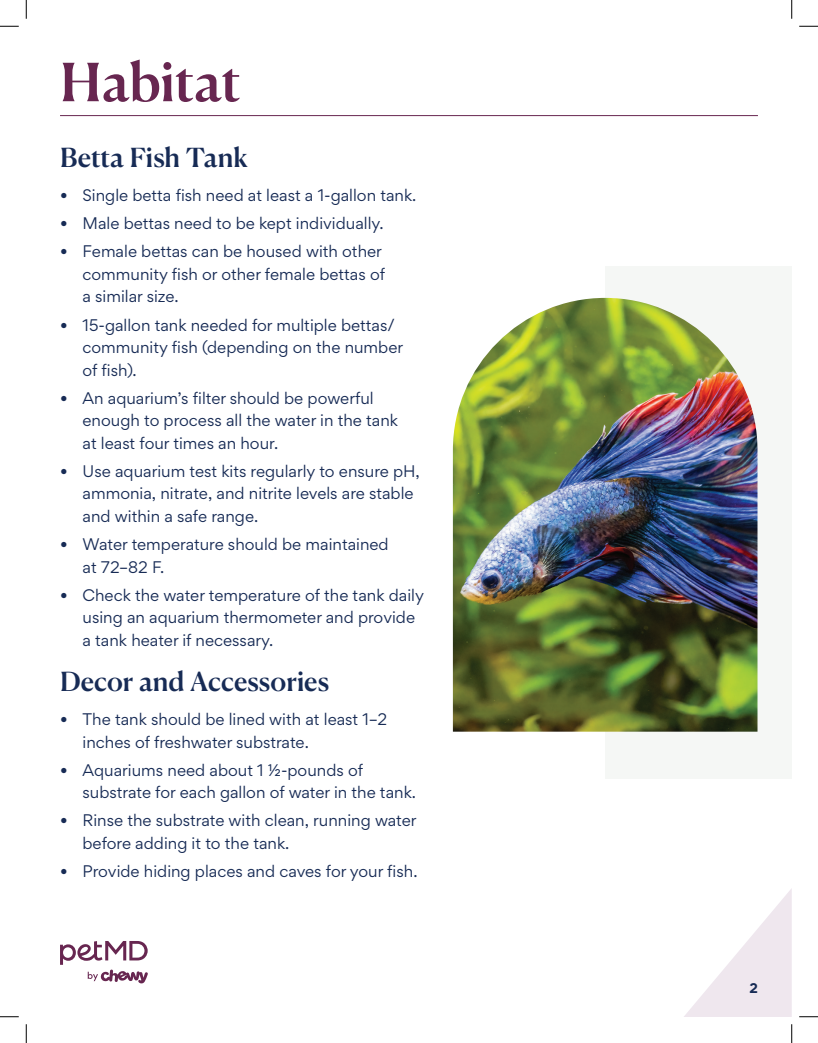
<style>
.page{position:relative;width:818px;height:1043px;background:#fff}
.page>*{position:absolute;margin:0;border:0;box-sizing:border-box;transform-origin:0 0}
.Title_42pt{font:500 52.5px "Canela Deck";letter-spacing:-.01em;color:#672650}
.Subhead_-_Canela_21pt{font:500 26.25px "Canela Deck";color:#172b55}
.t1{font:15px/22.5px "Gordita";color:#172b55}
.t2{font:700 12.5px "Gordita";color:#172b55}
</style>
<div class="page">
<svg style="left:685px;top:889px;width:106px;height:127px"></svg>
<hr style="left:60px;top:115px;width:698px;height:1px;background:#672650">
<div style="left:605px;top:266px;width:186px;height:512px;background:#f5f7f5"></div>
<svg style="left:60px;top:941px;width:88px;height:42px"></svg>
<img style="left:453px;top:298px;width:304px;height:433px">
<svg style="left:0;top:25px;width:19px;height:2px"></svg>
<svg style="left:799px;top:25px;width:19px;height:2px"></svg>
<svg style="left:0;top:1016px;width:19px;height:1px"></svg>
<svg style="left:799px;top:1016px;width:19px;height:1px"></svg>
<svg style="left:25px;top:0;width:2px;height:19px"></svg>
<svg style="left:25px;top:1024px;width:2px;height:18px"></svg>
<svg style="left:791px;top:0;width:1px;height:19px"></svg>
<svg style="left:791px;top:1024px;width:1px;height:18px"></svg>
<p class="Title_42pt" style="left:60px;top:38px;width:182px">Habitat</p>
<p class="Subhead_-_Canela_21pt" style="left:60px;top:136px;width:189px">Betta Fish Tank</p>
<p class="t1" style="left:60px;top:184px;width:358px">• Single betta fish need at least a 1-gallon tank.</p>
<p class="t1" style="left:60px;top:212px;width:325px">• Male bettas need to be kept individually.</p>
<p class="t1" style="left:82px;top:240px;width:304px;text-indent:-22px">• Female bettas can be housed with other community fish or other female bettas of a similar size.</p>
<p class="t1" style="left:82px;top:313px;width:322px;text-indent:-22px">• 15-gallon tank needed for multiple bettas/ community fish (depending on the number of fish).</p>
<p class="t1" style="left:82px;top:386px;width:317px;text-indent:-22px">• An aquarium’s filter should be powerful enough to process all the water in the tank at least four times an hour.</p>
<p class="t1" style="left:82px;top:459px;width:339px;text-indent:-22px">• Use aquarium test kits regularly to ensure pH, ammonia, nitrate, and nitrite levels are stable and within a safe range.</p>
<p class="t1" style="left:82px;top:532px;width:308px;text-indent:-22px">• Water temperature should be maintained at 72–82 F.</p>
<p class="t1" style="left:82px;top:583px;width:343px;text-indent:-22px">• Check the water temperature of the tank daily using an aquarium thermometer and provide a tank heater if necessary.</p>
<p class="Subhead_-_Canela_21pt" style="left:60px;top:659px;width:271px">Decor and Accessories</p>
<p class="t1" style="left:82px;top:707px;width:306px;text-indent:-22px">• The tank should be lined with at least 1–2 inches of freshwater substrate.</p>
<p class="t1" style="left:82px;top:758px;width:335px;text-indent:-22px">• Aquariums need about 1 ½-pounds of substrate for each gallon of water in the tank.</p>
<p class="t1" style="left:82px;top:809px;width:335px;text-indent:-22px">• Rinse the substrate with clean, running water before adding it to the tank.</p>
<p class="t1" style="left:60px;top:859px;width:359px">• Provide hiding places and caves for your fish.</p>
<p class="t2" style="left:749px;top:978px;width:10px">2</p>
</div>
